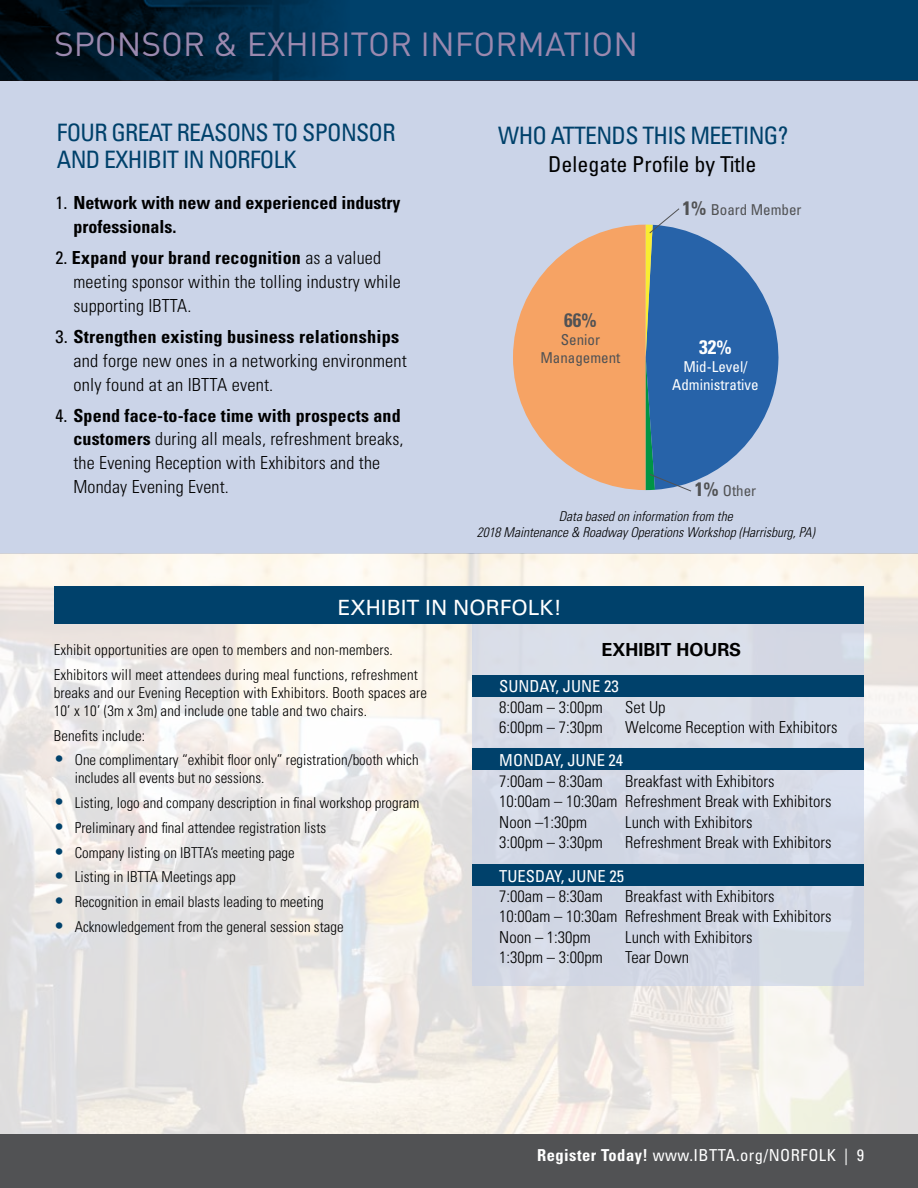
<style>
.page{position:relative;width:918px;height:1188px;background:#fff}
.page>*{position:absolute;margin:0;border:0;box-sizing:border-box;transform-origin:0 0}
.t1{font:33px "DIN";color:#9b89af}
.t2{font:condensed 24px/27px "Univers";letter-spacing:-.03em;color:#00416b}
.t3{font:condensed 21.9px "Univers";color:#000}
.t4{font:21px "Univers";color:#fff}
.t5{font:700 condensed 19.5px "Univers";color:#fff}
.t6{font:700 condensed 19.5px "Univers";color:#515254}
.t7{font:300 condensed 18px/24px "Univers";letter-spacing:.01em;color:#000}
.t8{font:700 condensed 18px/24px "Univers";color:#000}
.t9{font:700 18px "Univers";color:#000}
.t10{font:300 condensed 16.5px/20.4px "Univers";color:#000}
.t11{font:condensed 16.5px "Univers";color:#fff}
.t12{font:condensed 16.5px "Univers";letter-spacing:.03em;color:#fff}
.t13{font:300 condensed 15px/18px "Univers";color:#000}
.t14{font:condensed 15px/18px "Univers";color:#515254;text-align:center}
.t15{font:condensed 15px/18px "Univers";color:#fff;text-align:center}
.t16{font:italic 300 condensed 13.5px/16.2px "Univers";color:#000;text-align:center}
.s1{font-weight:400}
.s2{font-weight:700}
.s3{font-weight:700;font-size:19.5px}
.s4{font-size:18px;color:#00416b}
</style>
<div class="page">
<div style="left:0;top:1134px;width:918px;height:54px;background:#515254"></div>
<div style="left:0;top:80px;width:918px;height:474px;background:#cbd4e8"></div>
<div style="left:0;top:0;width:918px;height:81px;background:#00416b"></div>
<img style="left:1px;top:0;width:349px;height:81px">
<img style="left:0;top:554px;width:918px;height:580px">
<div style="left:472px;top:611px;width:392px;height:375px;background:#d4d9e5"></div>
<div style="left:472px;top:675px;width:392px;height:22px;background:#00416b"></div>
<div style="left:472px;top:749px;width:392px;height:21px;background:#00416b"></div>
<div style="left:472px;top:864px;width:392px;height:21px;background:#00416b"></div>
<div style="left:55px;top:587px;width:809px;height:37px;background:#00416b"></div>
<svg style="left:513px;top:208px;width:266px;height:284px"></svg>
<h1 class="t1" style="left:54px;top:25px;width:586px">SPONSOR &amp; EXHIBITOR INFORMATION</h1>
<h2 class="t2" style="left:57px;top:118px;width:340px">FOUR GREAT REASONS TO SPONSOR<br>AND EXHIBIT IN NORFOLK</h2>
<p class="t8" style="left:73px;top:191px;width:328px;text-indent:-18px"><span class="s1">1.</span> Network with new and experienced industry professionals.</p>
<p class="t7" style="left:73px;top:246px;width:329px;text-indent:-18px"><span class="s1">2.</span> <span class="s2">Expand your brand recognition</span> as a valued meeting sponsor within the tolling industry while supporting IBTTA.</p>
<p class="t7" style="left:73px;top:324px;width:335px;text-indent:-18px"><span class="s1">3.</span> <span class="s2">Strengthen existing business relationships </span>and forge new ones in a networking environment only found at an IBTTA event.</p>
<p class="t7" style="left:73px;top:403px;width:332px;text-indent:-18px"><span class="s1">4.</span> <span class="s2">Spend face-to-face time with prospects and customers</span> during all meals, refreshment breaks, the Evening Reception with Exhibitors and the Monday Evening Event.</p>
<h2 class="t2" style="left:498px;top:121px;width:292px">WHO ATTENDS THIS MEETING?</h2>
<h3 class="t3" style="left:548px;top:150px;width:210px">Delegate Profile by Title</h3>
<h3 class="t6" style="left:564px;top:308px;width:34px">66%</h3>
<p class="t14" style="left:541px;top:331px;width:81px">Senior<br>Management</p>
<p class="t14" style="left:683px;top:200px;width:120px"><span class="s3">1%</span> Board Member</p>
<h3 class="t5" style="left:699px;top:335px;width:34px">32%</h3>
<p class="t15" style="left:672px;top:358px;width:88px">Mid-Level/<br>Administrative</p>
<p class="t14" style="left:695px;top:482px;width:63px"><span class="s3">1%</span> Other</p>
<p class="t16" style="left:477px;top:508px;width:340px">Data based on information from the<br>2018 Maintenance &amp; Roadway Operations Workshop (Harrisburg, PA)</p>
<h3 class="t4" style="left:338px;top:595px;width:226px">EXHIBIT IN NORFOLK!</h3>
<p class="t13" style="left:54px;top:637px;width:366px;line-height:24.8px">Exhibit opportunities are open to members and non-members.<br>Exhibitors will meet attendees during meal functions, refreshment</p>
<p class="t13" style="left:54px;top:684px;width:375px">breaks and our Evening Reception with Exhibitors. Booth spaces are<br>10’ x 10’ (3m x 3m) and include one table and two chairs.</p>
<p class="t13" style="left:54px;top:726px;width:93px">Benefits include:</p>
<p class="t13" style="left:75px;top:751px;width:345px;text-indent:-21px"><span class="s4">•</span> One complimentary “exhibit floor only” registration/booth which includes all events but no sessions.</p>
<p class="t13" style="left:54px;top:794px;width:367px"><span class="s4">•</span> Listing, logo and company description in final workshop program</p>
<p class="t13" style="left:54px;top:819px;width:274px"><span class="s4">•</span> Preliminary and final attendee registration lists</p>
<p class="t13" style="left:54px;top:843px;width:243px"><span class="s4">•</span> Company listing on IBTTA’s meeting page</p>
<p class="t13" style="left:54px;top:868px;width:183px"><span class="s4">•</span> Listing in IBTTA Meetings app</p>
<p class="t13" style="left:54px;top:893px;width:271px"><span class="s4">•</span> Recognition in email blasts leading to meeting</p>
<p class="t13" style="left:54px;top:918px;width:291px"><span class="s4">•</span> Acknowledgement from the general session stage</p>
<p class="t9" style="left:601px;top:639px;width:141px">EXHIBIT HOURS</p>
<p class="t11" style="left:499px;top:676px;width:121px">SUNDAY, JUNE 23</p>
<p class="t10" style="left:499px;top:697px;width:105px">8:00am – 3:00pm</p>
<p class="t10" style="left:625px;top:697px;width:42px">Set Up</p>
<p class="t10" style="left:499px;top:717px;width:105px">6:00pm – 7:30pm</p>
<p class="t10" style="left:625px;top:717px;width:214px">Welcome Reception with Exhibitors</p>
<p class="t11" style="left:499px;top:750px;width:125px">MONDAY, JUNE 24</p>
<p class="t10" style="left:499px;top:771px;width:105px">7:00am – 8:30am</p>
<p class="t10" style="left:499px;top:771px;width:334px;text-indent:126px">Breakfast with Exhibitors<br>10:00am – 10:30am Refreshment Break with Exhibitors<br>Noon –1:30pm</p>
<p class="t10" style="left:625px;top:812px;width:129px">Lunch with Exhibitors</p>
<p class="t10" style="left:499px;top:832px;width:105px">3:00pm – 3:30pm</p>
<p class="t10" style="left:625px;top:832px;width:208px">Refreshment Break with Exhibitors</p>
<p class="t11" style="left:499px;top:865px;width:126px">TUESDAY, JUNE 25</p>
<p class="t10" style="left:499px;top:886px;width:105px">7:00am – 8:30am</p>
<p class="t10" style="left:499px;top:886px;width:334px;text-indent:126px">Breakfast with Exhibitors<br>10:00am – 10:30am Refreshment Break with Exhibitors<br>Noon – 1:30pm</p>
<p class="t10" style="left:625px;top:927px;width:129px">Lunch with Exhibitors</p>
<p class="t10" style="left:499px;top:947px;width:105px">1:30pm – 3:00pm</p>
<p class="t10" style="left:625px;top:947px;width:65px">Tear Down</p>
<p class="t12" style="left:537px;top:1144px;width:328px"><span class="s2">Register Today!</span> www.IBTTA.org/NORFOLK | 9</p>
</div>
